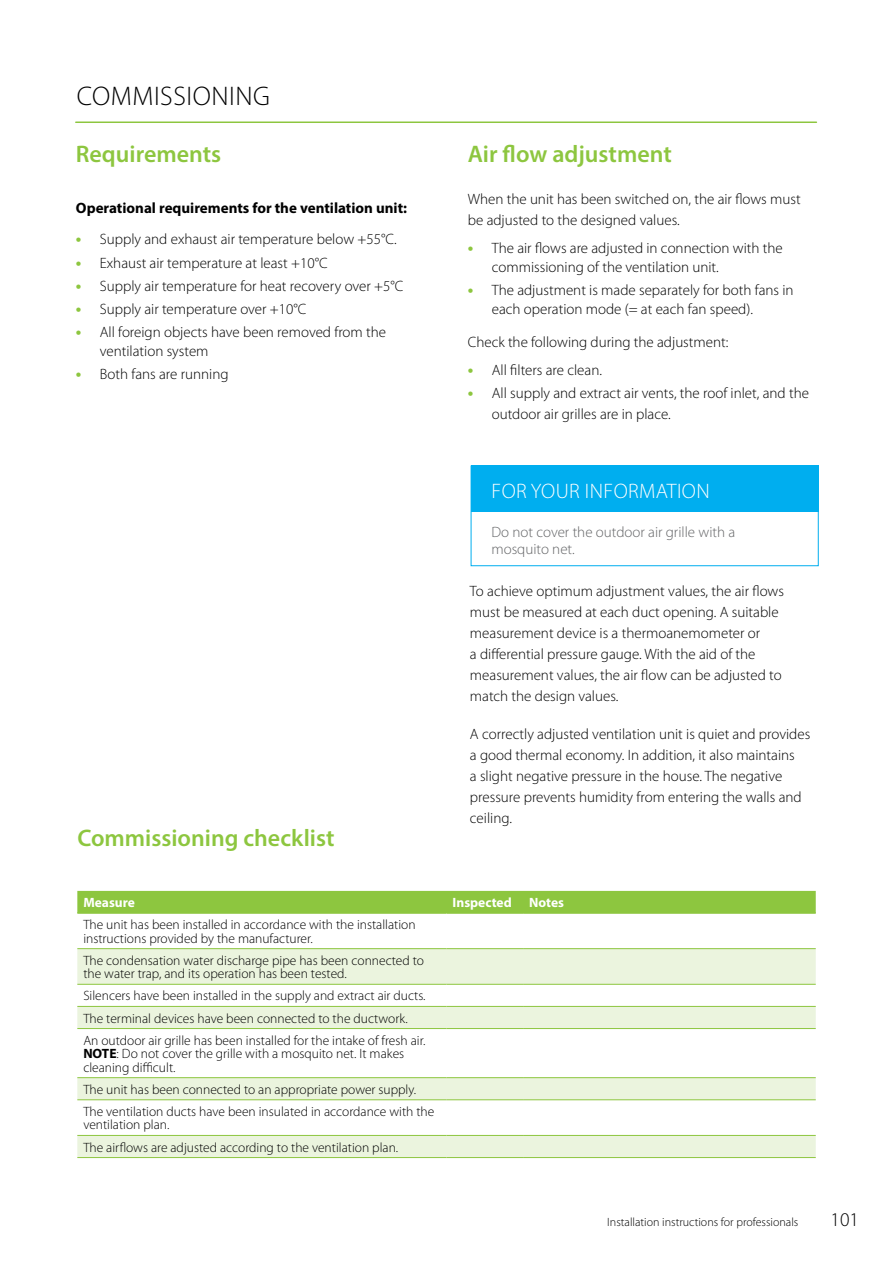
<style>
.page{position:relative;width:893px;height:1263px;background:#fff}
.page>*{position:absolute;margin:0;border:0;box-sizing:border-box;transform-origin:0 0}
.t1{font:300 27px "Myriad Pro";letter-spacing:.02em;color:#000}
.t2{font:600 24px "Myriad Pro";color:#8dc63f}
.t3{font:300 21px "Myriad Pro";letter-spacing:.02em;color:#fff}
.t4{font:300 19.5px "Myriad Pro";color:#000}
.t5{font:300 15px/21px "Myriad Pro";color:#000}
.t6{font:300 15px/16.5px "Myriad Pro";color:#636466}
.t7{font:700 15px "Myriad Pro";color:#000}
.t8{font:300 13.5px/22.2px "Myriad Pro";color:#000}
.t9{font:700 13.5px "Myriad Pro";color:#fff}
.t10{font:300 12px "Myriad Pro";color:#000}
.s1{font-weight:700;font-size:16.5px;color:#8dc63f}
.s2{font-weight:700}
</style>
<div class="page">
<hr style="left:76px;top:121px;width:740px;height:2px;background:#8dc63f">
<div style="left:77px;top:891px;width:739px;height:21px;background:#8dc63f"></div>
<svg style="left:77px;top:949px;width:739px;height:208px"></svg>
<hr style="left:77px;top:948px;width:370px;height:1px;background:#8dc63f">
<hr style="left:447px;top:948px;width:76px;height:1px;background:#8dc63f">
<hr style="left:523px;top:948px;width:293px;height:1px;background:#8dc63f">
<hr style="left:77px;top:984px;width:370px;height:1px;background:#8dc63f">
<hr style="left:447px;top:984px;width:76px;height:1px;background:#8dc63f">
<hr style="left:523px;top:984px;width:293px;height:1px;background:#8dc63f">
<hr style="left:77px;top:1006px;width:370px;height:1px;background:#8dc63f">
<hr style="left:447px;top:1006px;width:76px;height:1px;background:#8dc63f">
<hr style="left:523px;top:1006px;width:293px;height:1px;background:#8dc63f">
<hr style="left:77px;top:1028px;width:370px;height:1px;background:#8dc63f">
<hr style="left:447px;top:1028px;width:76px;height:1px;background:#8dc63f">
<hr style="left:523px;top:1028px;width:293px;height:1px;background:#8dc63f">
<hr style="left:77px;top:1077px;width:370px;height:1px;background:#8dc63f">
<hr style="left:447px;top:1077px;width:76px;height:1px;background:#8dc63f">
<hr style="left:523px;top:1077px;width:293px;height:1px;background:#8dc63f">
<hr style="left:77px;top:1099px;width:370px;height:1px;background:#8dc63f">
<hr style="left:447px;top:1099px;width:76px;height:1px;background:#8dc63f">
<hr style="left:523px;top:1099px;width:293px;height:1px;background:#8dc63f">
<hr style="left:77px;top:1135px;width:370px;height:1px;background:#8dc63f">
<hr style="left:447px;top:1135px;width:76px;height:1px;background:#8dc63f">
<hr style="left:523px;top:1135px;width:293px;height:1px;background:#8dc63f">
<hr style="left:77px;top:912px;width:370px;height:2px;background:#8dc63f">
<hr style="left:447px;top:912px;width:76px;height:2px;background:#8dc63f">
<hr style="left:523px;top:912px;width:293px;height:2px;background:#8dc63f">
<hr style="left:77px;top:1157px;width:370px;height:1px;background:#8dc63f">
<hr style="left:447px;top:1157px;width:76px;height:1px;background:#8dc63f">
<hr style="left:523px;top:1157px;width:293px;height:1px;background:#8dc63f">
<div style="left:471px;top:466px;width:348px;height:100px;background:#fff;border:1px solid #00aeef"></div>
<div style="left:471px;top:465px;width:347px;height:47px;background:#00aeef"></div>
<h1 class="t1" style="left:77px;top:79px;width:195px">COMMISSIONING</h1>
<h2 class="t2" style="left:76px;top:139px;width:147px">Requirements</h2>
<p class="t7" style="left:76px;top:198px;width:333px">Operational requirements for the ventilation unit:</p>
<p class="t5" style="left:76px;top:229px;width:322px"><span class="s1">•</span> Supply and exhaust air temperature below +55°C.</p>
<p class="t5" style="left:76px;top:252px;width:253px"><span class="s1">•</span> Exhaust air temperature at least +10°C</p>
<p class="t5" style="left:76px;top:275px;width:329px"><span class="s1">•</span> Supply air temperature for heat recovery over +5°C</p>
<p class="t5" style="left:76px;top:298px;width:232px"><span class="s1">•</span> Supply air temperature over +10°C</p>
<p class="t5" style="left:100px;top:322px;width:288px;line-height:18.9px;text-indent:-24px"><span class="s1">•</span> All foreign objects have been removed from the ventilation system</p>
<p class="t5" style="left:76px;top:363px;width:154px"><span class="s1">•</span> Both fans are running</p>
<h2 class="t2" style="left:77px;top:823px;width:259px">Commissioning checklist</h2>
<h2 class="t2" style="left:468px;top:139px;width:205px">Air flow adjustment</h2>
<p class="t5" style="left:468px;top:189px;width:334px">When the unit has been switched on, the air flows must be adjusted to the designed values.</p>
<p class="t5" style="left:492px;top:238px;width:292px;line-height:18.9px;text-indent:-24px"><span class="s1">•</span> The air flows are adjusted in connection with the commissioning of the ventilation unit.</p>
<p class="t5" style="left:492px;top:280px;width:303px;line-height:18.9px;text-indent:-24px"><span class="s1">•</span> The adjustment is made separately for both fans in each operation mode (= at each fan speed).</p>
<p class="t5" style="left:468px;top:332px;width:262px">Check the following during the adjustment:</p>
<p class="t5" style="left:468px;top:359px;width:136px"><span class="s1">•</span> All filters are clean.</p>
<p class="t5" style="left:492px;top:382px;width:319px;text-indent:-24px"><span class="s1">•</span> All supply and extract air vents, the roof inlet, and the outdoor air grilles are in place.</p>
<h3 class="t3" style="left:492px;top:478px;width:220px">FOR YOUR INFORMATION</h3>
<p class="t6" style="left:491px;top:524px;width:245px">Do not cover the outdoor air grille with a mosquito net.</p>
<p class="t5" style="left:470px;top:580px;width:316px">To achieve optimum adjustment values, the air flows must be measured at each duct opening. A suitable measurement device is a thermoanemometer or<br>a differential pressure gauge. With the aid of the measurement values, the air flow can be adjusted to match the design values.</p>
<p class="t5" style="left:470px;top:723px;width:342px">A correctly adjusted ventilation unit is quiet and provides a good thermal economy. In addition, it also maintains<br>a slight negative pressure in the house. The negative pressure prevents humidity from entering the walls and ceiling.</p>
<p class="t9" style="left:83px;top:894px;width:53px">Measure</p>
<p class="t9" style="left:453px;top:894px;width:61px">Inspected</p>
<p class="t9" style="left:529px;top:894px;width:36px">Notes</p>
<p class="t8" style="left:83px;top:918px;width:334px;line-height:13.5px">The unit has been installed in accordance with the installation instructions provided by the manufacturer.</p>
<p class="t8" style="left:83px;top:953px;width:342px;line-height:13.5px">The condensation water discharge pipe has been connected to the water trap, and its operation has been tested.</p>
<p class="t8" style="left:83px;top:985px;width:344px">Silencers have been installed in the supply and extract air ducts.<br>The terminal devices have been connected to the ductwork.<br>An outdoor air grille has been installed for the intake of fresh air.</p>
<p class="t8" style="left:83px;top:1047px;width:322px;line-height:13.5px"><span class="s2">NOTE</span>: Do not cover the grille with a mosquito net. It makes cleaning difficult.</p>
<p class="t8" style="left:83px;top:1078px;width:352px">The unit has been connected to an appropriate power supply.<br>The ventilation ducts have been insulated in accordance with the</p>
<p class="t8" style="left:83px;top:1114px;width:316px">ventilation plan.<br>The airflows are adjusted according to the ventilation plan.</p>
<p class="t10" style="left:607px;top:1215px;width:193px">Installation instructions for professionals</p>
<h3 class="t4" style="left:831px;top:1208px;width:30px">101</h3>
</div>
